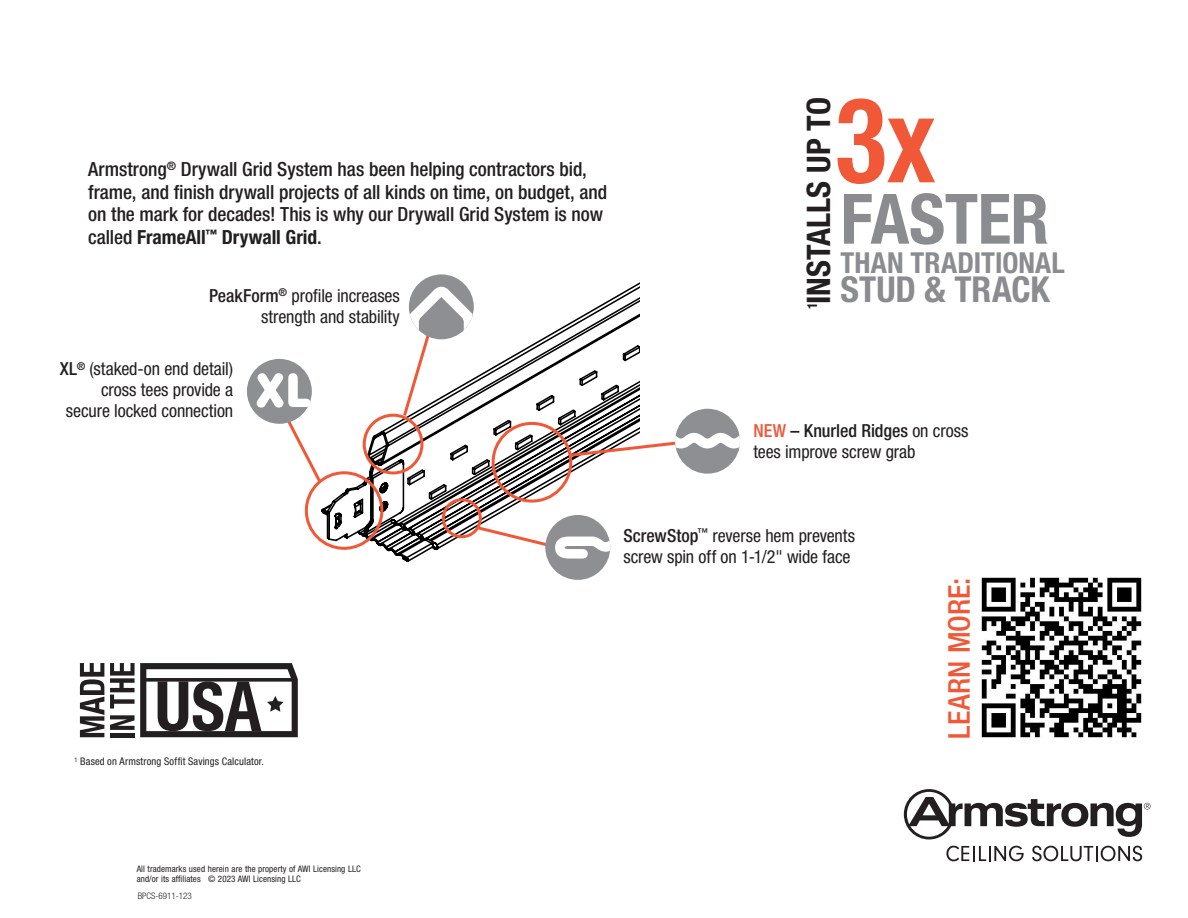
<style>
.page{position:relative;width:1188px;height:918px;background:#fff}
.page>*{position:absolute;margin:0;border:0;box-sizing:border-box;transform-origin:0 0}
.t1{font:700 condensed 118.35px "Helvetica Neue LT Std";color:#f15837;scale:.9 1}
.t2{font:700 condensed 69.6px "Helvetica Neue LT Std";letter-spacing:-.005em;color:#8a8c8f}
.t3{font:700 condensed 35.7px "Helvetica Neue LT Std";color:#8a8c8f}
.t4{font:700 condensed 32.4px "Helvetica Neue LT Std";color:#231f20}
.t5{font:500 condensed 30px "Helvetica Neue LT Std";letter-spacing:.005em;color:#f15837}
.t6{font:700 condensed 28.95px "Helvetica Neue LT Std";color:#8a8c8f}
.t7{font:500 condensed 19.5px/22.5px "Helvetica Neue LT Std";letter-spacing:-.005em;color:#231f20}
.t8{font:condensed 18px/21px "Helvetica Neue LT Std";letter-spacing:-.005em;color:#231f20}
.t9{font:700 condensed 13.65px "Helvetica Neue LT Std";color:#231f20}
.t10{font:condensed 10.5px "Helvetica Neue LT Std";letter-spacing:.015em;color:#231f20}
.Attributions{font:condensed 9px/10.5px "Helvetica Neue LT Std";letter-spacing:.01em;color:#231f20}
.t11{font:300 condensed 9px "Helvetica Neue LT Std";color:#231f20}
.s1{font-weight:700}
.s2{font-weight:500}
.s3{font-weight:500;color:#f15837}
</style>
<div class="page">
<div style="left:409px;top:274px;width:65px;height:65px;background:#8d8f92;border-radius:50%"></div>
<div style="left:247px;top:359px;width:65px;height:65px;background:#8d8f92;border-radius:50%"></div>
<div style="left:545px;top:515px;width:65px;height:65px;background:#8d8f92;border-radius:50%"></div>
<svg style="left:255px;top:287px;width:485px;height:276px"></svg>
<svg style="left:904px;top:789px;width:247px;height:50px"></svg>
<svg style="left:946px;top:846px;width:78px;height:15px"></svg>
<svg style="left:1032px;top:846px;width:110px;height:15px"></svg>
<img style="left:981px;top:578px;width:161px;height:160px">
<svg style="left:80px;top:663px;width:24px;height:74px"></svg>
<svg style="left:110px;top:663px;width:188px;height:74px"></svg>
<p class="t4" style="left:799px;top:304px;width:208px;rotate:-90deg">INSTALLS UP TO</p>
<p class="t1" style="left:835px;top:69px;width:113px">3x</p>
<p class="t7" style="left:88px;top:158px;width:520px">Armstrong<sup>®</sup> Drywall Grid System has been helping contractors bid, frame, and finish drywall projects of all kinds on time, on budget, and on the mark for decades! This is why our Drywall Grid System is now called <span class="s1">FrameAll</span><sup>™</sup> <span class="s1">Drywall Grid</span>.</p>
<p class="t2" style="left:840px;top:177px;width:210px">FASTER</p>
<p class="t6" style="left:840px;top:245px;width:226px">THAN TRADITIONAL</p>
<p class="t8" style="left:209px;top:285px;width:192px"><span class="s2">PeakForm</span><sup>®</sup> profile increases</p>
<p class="t3" style="left:840px;top:268px;width:211px">STUD &amp; TRACK</p>
<p class="t8" style="left:261px;top:306px;width:140px">strength and stability</p>
<p class="t8" style="left:60px;top:358px;width:175px;text-align:right"><span class="s2">XL</span><sup>®</sup> (staked-on end detail) cross tees provide a secure locked connection</p>
<p class="t9" style="left:804px;top:309px;width:8px;rotate:-90deg">1</p>
<p class="t8" style="left:753px;top:420px;width:217px"><span class="s3">NEW</span> <span class="s2">– Knurled Ridges</span> on cross tees improve screw grab</p>
<p class="t10" style="left:75px;top:755px;width:191px"><sup>1</sup> Based on Armstrong Soffit Savings Calculator.</p>
<p class="Attributions" style="left:137px;top:863px;width:226px">All trademarks used herein are the property of AWI Licensing LLC and/or its affiliates © 2023 AWI Licensing LLC</p>
<p class="t11" style="left:138px;top:891px;width:56px">BPCS-6911-123</p>
<p class="t8" style="left:623px;top:525px;width:233px"><span class="s2">ScrewStop</span><sup>™</sup> reverse hem prevents screw spin off on 1-1/2" wide face</p>
<p class="t5" style="left:941px;top:739px;width:163px;rotate:-90deg">LEARN MORE:</p>
</div>
